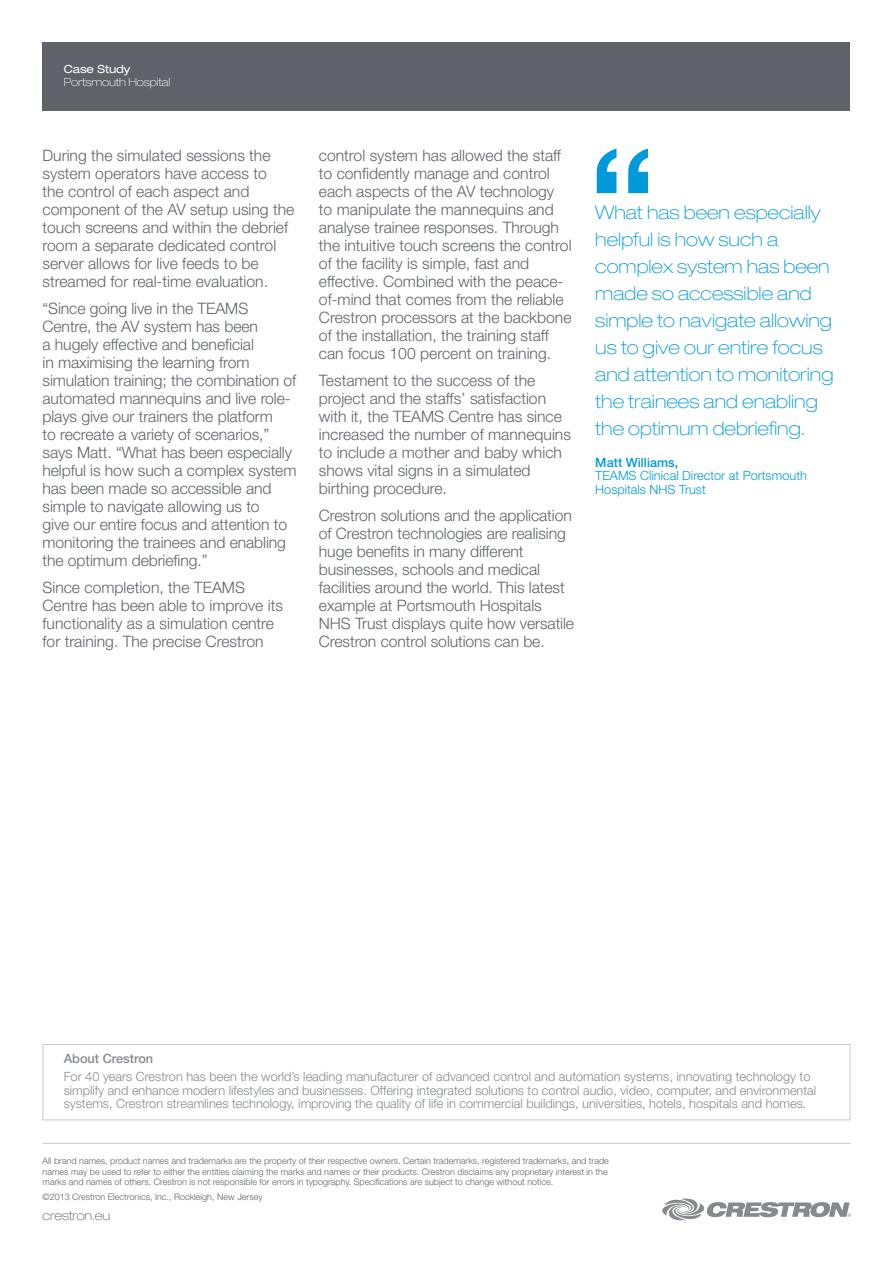
<style>
.page{position:relative;width:893px;height:1263px;background:#fff}
.page>*{position:absolute;margin:0;border:0;box-sizing:border-box;transform-origin:0 0}
.Quote_copy{font:100 expanded 18.75px/27px "Helvetica Neue";color:#009ada}
.Body_copy{font:300 15.75px/18px "Helvetica Neue";color:#5f6369}
.Body_copy-2{font:300 12.75px/13.5px "Helvetica Neue";color:#868a8e}
.Quote_annotation{font:300 12.75px/13.5px "Helvetica Neue";color:#009ada}
.Body_copy-3{font:500 12.75px "Helvetica Neue";color:#868a8e}
.Quote_annotation-2{font:500 12.75px "Helvetica Neue";color:#009ada}
.t1{font:100 expanded 12.75px "Helvetica Neue";letter-spacing:-.015em;color:#5f6369}
.Sub-masthead_text{font:100 expanded 11.25px/13.5px "Helvetica Neue";letter-spacing:-.01em;color:#fff}
.t2{font:300 9px/10.5px "Helvetica Neue";color:#5f6369}
.s1{font-weight:400}
</style>
<div class="page">
<div style="left:43px;top:1044px;width:807px;height:76px;background:#fff;border:1px solid #c7cacc"></div>
<div style="left:43px;top:43px;width:807px;height:68px;background:#5f6369"></div>
<svg style="left:597px;top:149px;width:51px;height:44px"></svg>
<svg style="left:662px;top:1198px;width:189px;height:23px"></svg>
<hr style="left:43px;top:1143px;width:807px;height:1px;background:#c7cacc">
<p class="Sub-masthead_text" style="left:64px;top:62px;width:108px"><span class="s1">Case Study<br></span>Portsmouth Hospital</p>
<p class="Body_copy" style="left:43px;top:146px;width:253px">During the simulated sessions the system operators have access to<br>the control of each aspect and component of the AV setup using the touch screens and within the debrief room a separate dedicated control server allows for live feeds to be streamed for real-time evaluation.</p>
<p class="Body_copy" style="left:43px;top:299px;width:255px">“Since going live in the TEAMS Centre, the AV system has been<br>a hugely effective and beneficial<br>in maximising the learning from simulation training; the combination of automated mannequins and live role&shy;plays give our trainers the platform<br>to recreate a variety of scenarios,” says Matt. “What has been especially helpful is how such a complex system has been made so accessible and simple to navigate allowing us to<br>give our entire focus and attention to monitoring the trainees and enabling the optimum debriefing.”</p>
<p class="Body_copy" style="left:43px;top:578px;width:242px">Since completion, the TEAMS Centre has been able to improve its functionality as a simulation centre for training. The precise Crestron</p>
<p class="Body_copy" style="left:319px;top:146px;width:254px">control system has allowed the staff to confidently manage and control each aspects of the AV technology<br>to manipulate the mannequins and analyse trainee responses. Through the intuitive touch screens the control of the facility is simple, fast and effective. Combined with the peace&shy;of-mind that comes from the reliable Crestron processors at the backbone of the installation, the training staff can focus 100 percent on training.</p>
<p class="Body_copy" style="left:319px;top:371px;width:254px">Testament to the success of the project and the staffs’ satisfaction with it, the TEAMS Centre has since increased the number of mannequins to include a mother and baby which shows vital signs in a simulated birthing procedure.</p>
<p class="Body_copy" style="left:319px;top:506px;width:257px">Crestron solutions and the application of Crestron technologies are realising huge benefits in many different businesses, schools and medical facilities around the world. This latest example at Portsmouth Hospitals NHS Trust displays quite how versatile Crestron control solutions can be.</p>
<p class="Quote_copy" style="left:595px;top:199px;width:240px">What has been especially helpful is how such a complex system has been made so accessible and simple to navigate allowing us to give our entire focus and attention to monitoring the trainees and enabling the optimum debriefing.</p>
<p class="Quote_annotation-2" style="left:595px;top:455px;width:85px">Matt Williams,</p>
<p class="Quote_annotation" style="left:595px;top:469px;width:213px">TEAMS Clinical Director at Portsmouth<br>Hospitals NHS Trust</p>
<p class="Body_copy-3" style="left:64px;top:1051px;width:91px">About Crestron</p>
<p class="Body_copy-2" style="left:64px;top:1070px;width:754px">For 40 years Crestron has been the world’s leading manufacturer of advanced control and automation systems, innovating technology to simplify and enhance modern lifestyles and businesses. Offering integrated solutions to control audio, video, computer, and environmental systems, Crestron streamlines technology, improving the quality of life in commercial buildings, universities, hotels, hospitals and homes.</p>
<p class="t2" style="left:43px;top:1156px;width:568px">All brand names, product names and trademarks are the property of their respective owners. Certain trademarks, registered trademarks, and trade names may be used to refer to either the entities claiming the marks and names or their products. Crestron disclaims any proprietary interest in the marks and names of others. Crestron is not responsible for errors in typography. Specifications are subject to change without notice.</p>
<p class="t2" style="left:43px;top:1192px;width:221px">©2013 Crestron Electronics, Inc., Rockleigh, New Jersey</p>
<p class="t1" style="left:43px;top:1208px;width:69px">crestron.eu</p>
</div>
